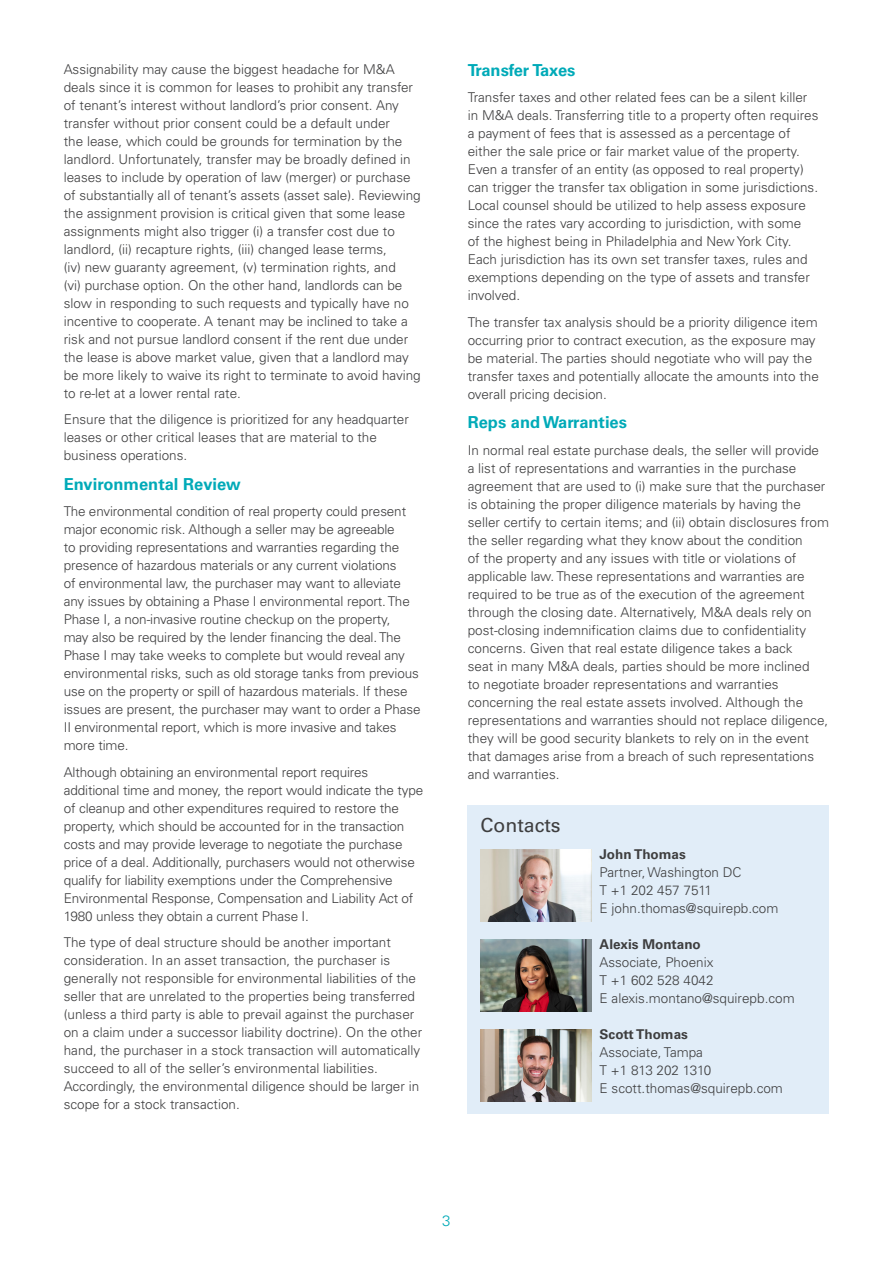
<style>
.page{position:relative;width:893px;height:1263px;background:#fff}
.page>*{position:absolute;margin:0;border:0;box-sizing:border-box;transform-origin:0 0}
.Body{font:19.5px "Univers LTCYR 55 Roman";color:#3e3e3f}
.t1{font:700 16.5px "Univers LTCYR 65";color:#00aab8}
.t2{font:300 15px "Univers LTCYR 45";color:#00aab8}
.List_Paragraph{font:300 13.5px/18px "Univers LTCYR 45";color:#3e3e3f}
.Contact{font:300 13.5px "Univers LTCYR 45";color:#3e3e3f}
.Contact-2{font:700 13.5px "Univers LTCYR 65";color:#3e3e3f}
</style>
<div class="page">
<div style="left:468px;top:805px;width:361px;height:309px;background:#e1edf8"></div>
<img style="left:480px;top:849px;width:111px;height:73px">
<img style="left:480px;top:939px;width:111px;height:73px">
<img style="left:480px;top:1029px;width:111px;height:73px">
<p class="List_Paragraph" style="left:64px;top:59px;width:359px">Assignability may cause the biggest headache for M&amp;A deals since it is common for leases to prohibit any transfer of tenant’s interest without landlord’s prior consent. Any transfer without prior consent could be a default under<br>the lease, which could be grounds for termination by the landlord. Unfortunately, transfer may be broadly defined in leases to include by operation of law (merger) or purchase of substantially all of tenant’s assets (asset sale). Reviewing the assignment provision is critical given that some lease assignments might also trigger (i) a transfer cost due to landlord, (ii) recapture rights, (iii) changed lease terms,<br>(iv) new guaranty agreement, (v) termination rights, and<br>(vi) purchase option. On the other hand, landlords can be slow in responding to such requests and typically have no incentive to cooperate. A tenant may be inclined to take a risk and not pursue landlord consent if the rent due under the lease is above market value, given that a landlord may be more likely to waive its right to terminate to avoid having to re-let at a lower rental rate.</p>
<p class="List_Paragraph" style="left:64px;top:410px;width:347px">Ensure that the diligence is prioritized for any headquarter leases or other critical leases that are material to the business operations.</p>
<p class="t1" style="left:64px;top:472px;width:179px">Environmental Review</p>
<p class="List_Paragraph" style="left:64px;top:502px;width:358px">The environmental condition of real property could present major economic risk. Although a seller may be agreeable<br>to providing representations and warranties regarding the presence of hazardous materials or any current violations<br>of environmental law, the purchaser may want to alleviate any issues by obtaining a Phase I environmental report. The Phase I, a non-invasive routine checkup on the property,<br>may also be required by the lender financing the deal. The Phase I may take weeks to complete but would reveal any environmental risks, such as old storage tanks from previous use on the property or spill of hazardous materials. If these issues are present, the purchaser may want to order a Phase II environmental report, which is more invasive and takes more time.</p>
<p class="List_Paragraph" style="left:64px;top:762px;width:361px">Although obtaining an environmental report requires additional time and money, the report would indicate the type of cleanup and other expenditures required to restore the property, which should be accounted for in the transaction costs and may provide leverage to negotiate the purchase price of a deal. Additionally, purchasers would not otherwise qualify for liability exemptions under the Comprehensive Environmental Response, Compensation and Liability Act of 1980 unless they obtain a current Phase I.</p>
<p class="List_Paragraph" style="left:64px;top:933px;width:360px">The type of deal structure should be another important consideration. In an asset transaction, the purchaser is generally not responsible for environmental liabilities of the seller that are unrelated to the properties being transferred (unless a third party is able to prevail against the purchaser on a claim under a successor liability doctrine). On the other hand, the purchaser in a stock transaction will automatically succeed to all of the seller’s environmental liabilities.<br>Accordingly, the environmental diligence should be larger in scope for a stock transaction.</p>
<p class="t1" style="left:468px;top:58px;width:109px">Transfer Taxes</p>
<p class="List_Paragraph" style="left:468px;top:88px;width:352px">Transfer taxes and other related fees can be a silent killer in M&amp;A deals. Transferring title to a property often requires a payment of fees that is assessed as a percentage of either the sale price or fair market value of the property.<br>Even a transfer of an entity (as opposed to real property) can trigger the transfer tax obligation in some jurisdictions.<br>Local counsel should be utilized to help assess exposure since the rates vary according to jurisdiction, with some<br>of the highest being in Philadelphia and New York City.<br>Each jurisdiction has its own set transfer taxes, rules and exemptions depending on the type of assets and transfer involved.</p>
<p class="List_Paragraph" style="left:468px;top:313px;width:353px">The transfer tax analysis should be a priority diligence item occurring prior to contract execution, as the exposure may be material. The parties should negotiate who will pay the transfer taxes and potentially allocate the amounts into the overall pricing decision.</p>
<p class="t1" style="left:468px;top:411px;width:161px">Reps and Warranties</p>
<p class="List_Paragraph" style="left:468px;top:441px;width:363px">In normal real estate purchase deals, the seller will provide a list of representations and warranties in the purchase agreement that are used to (i) make sure that the purchaser is obtaining the proper diligence materials by having the seller certify to certain items; and (ii) obtain disclosures from the seller regarding what they know about the condition<br>of the property and any issues with title or violations of applicable law. These representations and warranties are required to be true as of the execution of the agreement through the closing date. Alternatively, M&amp;A deals rely on post-closing indemnification claims due to confidentiality concerns. Given that real estate diligence takes a back<br>seat in many M&amp;A deals, parties should be more inclined<br>to negotiate broader representations and warranties concerning the real estate assets involved. Although the representations and warranties should not replace diligence, they will be good security blankets to rely on in the event that damages arise from a breach of such representations and warranties.</p>
<p class="Body" style="left:480px;top:812px;width:82px">Contacts</p>
<p class="Contact-2" style="left:600px;top:844px;width:88px">John Thomas</p>
<p class="Contact" style="left:600px;top:863px;width:144px">Partner, Washington DC</p>
<p class="Contact" style="left:600px;top:881px;width:114px">T +1 202 457 7511</p>
<p class="Contact" style="left:600px;top:899px;width:180px">E john.thomas@squirepb.com</p>
<p class="Contact-2" style="left:600px;top:934px;width:103px">Alexis Montano</p>
<p class="Contact" style="left:600px;top:953px;width:115px">Associate, Phoenix</p>
<p class="Contact" style="left:600px;top:971px;width:115px">T +1 602 528 4042</p>
<p class="Contact" style="left:600px;top:989px;width:197px">E alexis.montano@squirepb.com</p>
<p class="Contact-2" style="left:600px;top:1024px;width:90px">Scott Thomas</p>
<p class="Contact" style="left:600px;top:1043px;width:105px">Associate, Tampa</p>
<p class="Contact" style="left:600px;top:1061px;width:113px">T +1 813 202 1310</p>
<p class="Contact" style="left:600px;top:1079px;width:185px">E scott.thomas@squirepb.com</p>
<p class="t2" style="left:442px;top:1211px;width:10px">3</p>
</div>
